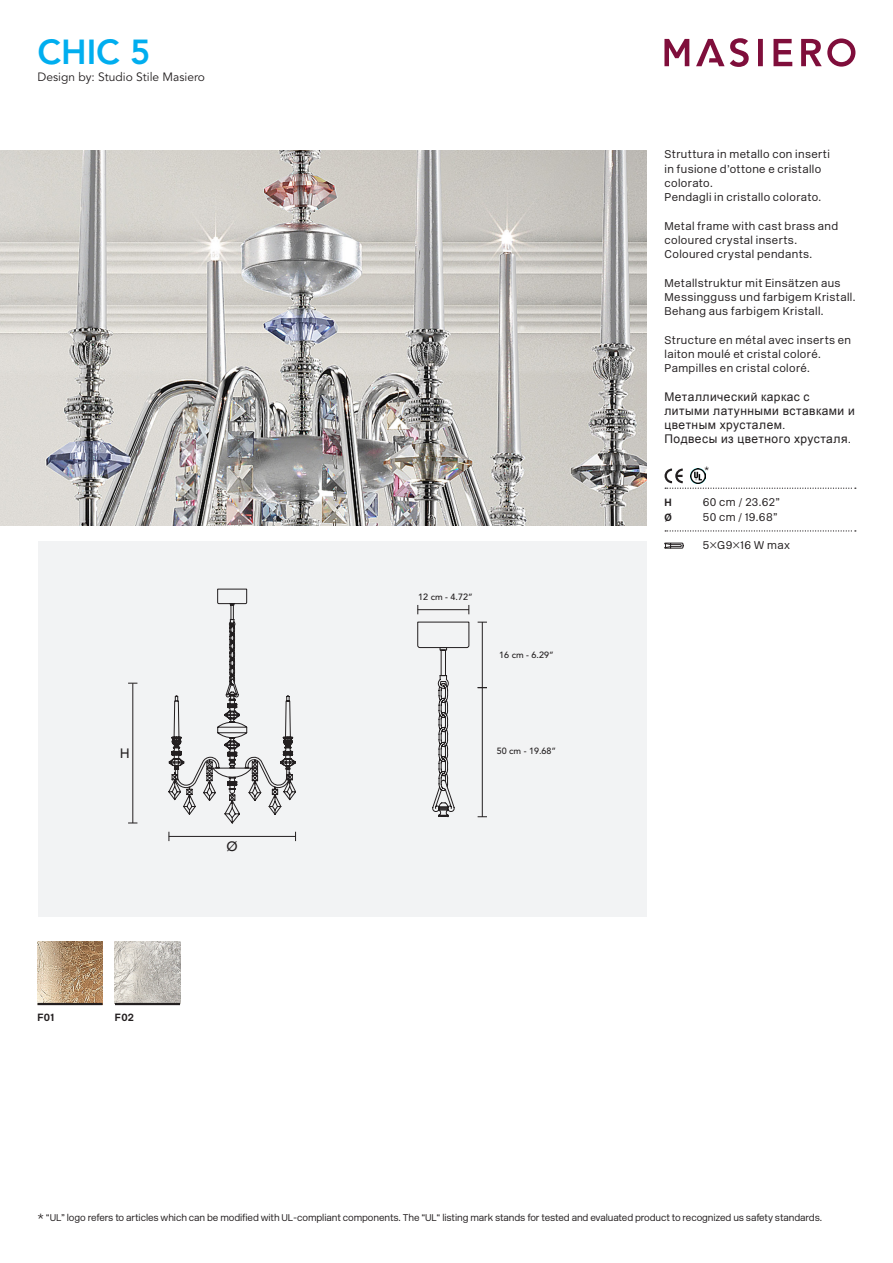
<style>
.page{position:relative;width:893px;height:1263px;background:#fff}
.page>*{position:absolute;margin:0;border:0;box-sizing:border-box;transform-origin:0 0}
.t1{font:800 34.5px "Avenir LT Std";color:#00aeef}
.t2{font:500 13.5px "Avenir LT Std";color:#231f20}
.t3{font:12px/14.2px "Arial";letter-spacing:.04em;color:#231f20}
.t4{font:12px "Avenir LT Std";color:#231f20}
.t5{font:300 11.25px/14.2px "New Rail Alphabet";letter-spacing:.035em;color:#231f20}
.t6{font:700 10.5px "New Rail Alphabet";letter-spacing:.02em;color:#231f20}
.t7{font:10.5px "Avenir LT Std";color:#231f20}
.t8{font:300 9.75px "New Rail Alphabet";letter-spacing:-.01em;color:#231f20}
.t9{font:500 9px "Avenir LT Std";color:#231f20}
.s1{font-size:10.5px}
</style>
<div class="page">
<svg style="left:664px;top:38px;width:191px;height:29px"></svg>
<img style="left:38px;top:941px;width:65px;height:62px">
<hr style="left:38px;top:1003px;width:65px;height:2px;background:#231f20">
<img style="left:115px;top:941px;width:65px;height:62px">
<hr style="left:115px;top:1003px;width:65px;height:2px;background:#231f20">
<img style="left:0;top:150px;width:646px;height:375px">
<div style="left:38px;top:542px;width:608px;height:375px;background:#f2f3f4"></div>
<hr style="left:133px;top:683px;width:1px;height:140px;background:#231f20">
<hr style="left:169px;top:836px;width:127px;height:1px;background:#231f20">
<svg style="left:168px;top:589px;width:128px;height:234px"></svg>
<svg style="left:664px;top:468px;width:192px;height:21px"></svg>
<svg style="left:665px;top:530px;width:191px;height:1px"></svg>
<svg style="left:664px;top:543px;width:20px;height:5px"></svg>
<svg style="left:417px;top:622px;width:52px;height:195px"></svg>
<hr style="left:418px;top:609px;width:51px;height:1px;background:#231f20">
<hr style="left:482px;top:622px;width:1px;height:66px;background:#231f20">
<hr style="left:482px;top:687px;width:1px;height:130px;background:#231f20">
<h1 class="t1" style="left:38px;top:31px;width:115px">CHIC 5</h1>
<p class="t4" style="left:38px;top:70px;width:169px">Design by: Studio Stile Masiero</p>
<p class="t2" style="left:120px;top:746px;width:12px">H</p>
<p class="t6" style="left:38px;top:1011px;width:18px">F01</p>
<p class="t6" style="left:115px;top:1011px;width:20px">F02</p>
<p class="t2" style="left:227px;top:839px;width:13px">Ø</p>
<p class="t9" style="left:418px;top:591px;width:56px">12 cm - 4.72”</p>
<p class="t9" style="left:499px;top:650px;width:56px">16 cm - 6.29”</p>
<p class="t9" style="left:497px;top:746px;width:61px">50 cm - 19.68”</p>
<p class="t5" style="left:664px;top:147px;width:167px">Struttura in metallo con inserti in fusione d’ottone e cristallo colorato.<br>Pendagli in cristallo colorato.</p>
<p class="t5" style="left:664px;top:218px;width:175px">Metal frame with cast brass and coloured crystal inserts.<br>Coloured crystal pendants.</p>
<p class="t5" style="left:664px;top:275px;width:192px">Metallstruktur mit Einsätzen aus<br>Messingguss und farbigem Kristall.<br>Behang aus farbigem Kristall.</p>
<p class="t5" style="left:664px;top:332px;width:188px">Structure en métal avec inserts en laiton moulé et cristal coloré.<br>Pampilles en cristal coloré.</p>
<p class="t3" style="left:664px;top:389px;width:192px">Металлический каркас с литыми латунными вставками и цветным хрусталем.<br>Подвесы из цветного хрусталя.</p>
<p class="t7" style="left:704px;top:465px;width:6px">*</p>
<p class="t6" style="left:664px;top:496px;width:9px">H</p>
<p class="t5" style="left:703px;top:495px;width:79px">60 cm / 23.62”</p>
<p class="t6" style="left:664px;top:510px;width:9px">Ø</p>
<p class="t5" style="left:703px;top:509px;width:76px">50 cm / 19.68”</p>
<p class="t5" style="left:703px;top:538px;width:89px">5×G9×16 W max</p>
<p class="t8" style="left:38px;top:1211px;width:786px"><span class="s1">*</span> “UL” logo refers to articles which can be modified with UL-compliant components. The “UL“ listing mark stands for tested and evaluated product to recognized us safety standards.</p>
</div>
